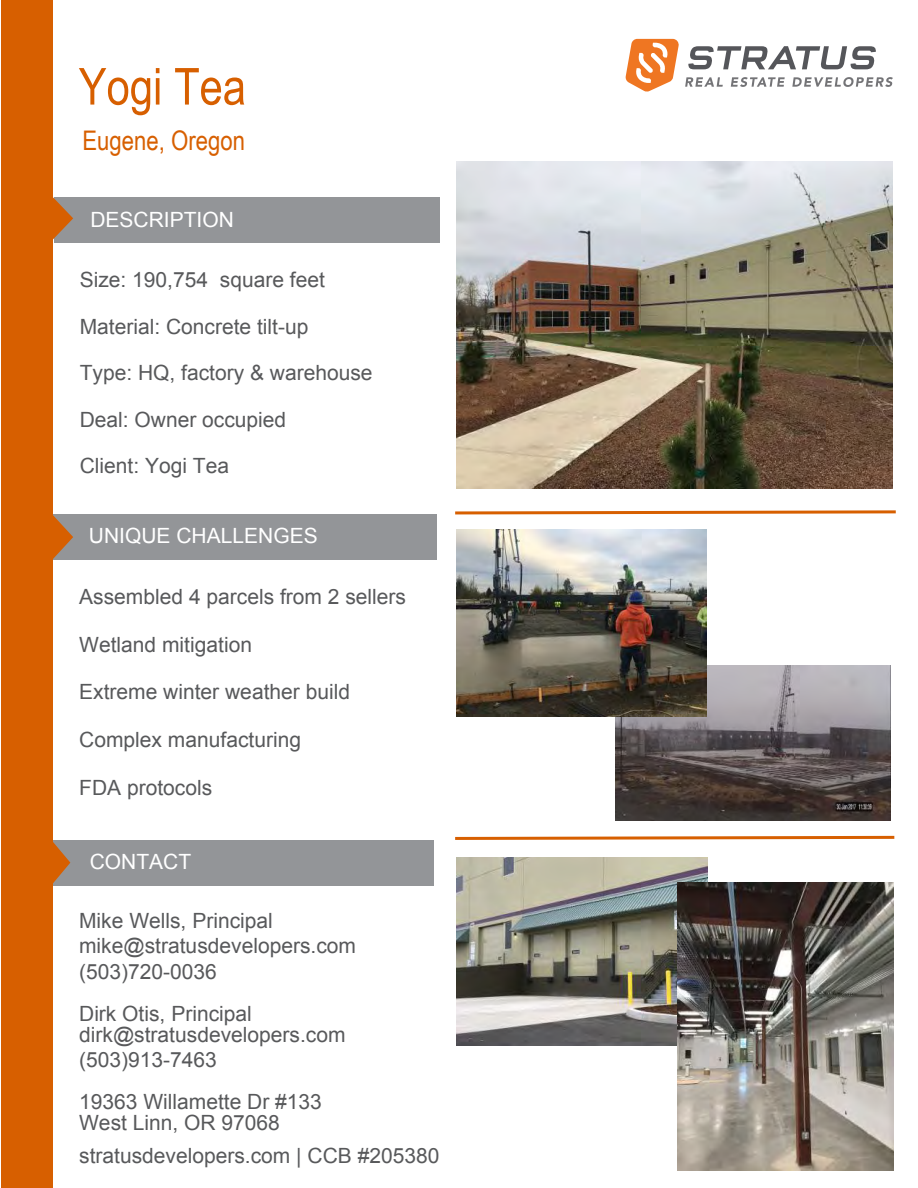
<style>
.page{position:relative;width:918px;height:1188px;background:#fff}
.page>*{position:absolute;margin:0;border:0;box-sizing:border-box;transform-origin:0 0}
.t1{font:51px "Arial Narrow";color:#d75f00}
.t2{font:27px "Arial Narrow";color:#d75f00}
.t3{font:21px/25.2px "Arial";color:#58595b}
.t4{font:21px "Arial";color:#fff}
</style>
<div class="page">
<div style="left:52px;top:515px;width:385px;height:45px;background:#939598"></div>
<div style="left:50px;top:840px;width:384px;height:46px;background:#939598"></div>
<div style="left:54px;top:197px;width:385px;height:46px;background:#939598"></div>
<div style="left:1px;top:0;width:51px;height:1188px;background:#d75f00"></div>
<svg style="left:52px;top:195px;width:21px;height:47px"></svg>
<svg style="left:52px;top:839px;width:18px;height:47px"></svg>
<svg style="left:52px;top:514px;width:21px;height:46px"></svg>
<svg style="left:626px;top:39px;width:53px;height:53px"></svg>
<svg style="left:688px;top:46px;width:188px;height:23px"></svg>
<svg style="left:685px;top:77px;width:38px;height:10px"></svg>
<svg style="left:731px;top:77px;width:54px;height:10px"></svg>
<svg style="left:792px;top:77px;width:101px;height:10px"></svg>
<svg style="left:455px;top:510px;width:441px;height:5px"></svg>
<svg style="left:455px;top:835px;width:440px;height:5px"></svg>
<img style="left:616px;top:666px;width:275px;height:154px">
<img style="left:457px;top:529px;width:249px;height:187px">
<img style="left:457px;top:161px;width:436px;height:327px">
<img style="left:456px;top:857px;width:252px;height:189px">
<img style="left:677px;top:882px;width:217px;height:289px">
<h1 class="t1" style="left:79px;top:49px;width:169px">Yogi Tea</h1>
<p class="t2" style="left:83px;top:120px;width:164px">Eugene, Oregon</p>
<p class="t4" style="left:90px;top:205px;width:145px">DESCRIPTION</p>
<p class="t3" style="left:80px;top:268px;width:247px">Size: 190,754 square feet</p>
<p class="t3" style="left:80px;top:314px;width:230px">Material: Concrete tilt-up</p>
<p class="t3" style="left:80px;top:360px;width:294px">Type: HQ, factory &amp; warehouse</p>
<p class="t3" style="left:80px;top:407px;width:208px">Deal: Owner occupied</p>
<p class="t3" style="left:80px;top:453px;width:151px">Client: Yogi Tea</p>
<p class="t4" style="left:89px;top:522px;width:230px">UNIQUE CHALLENGES</p>
<p class="t3" style="left:79px;top:584px;width:328px">Assembled 4 parcels from 2 sellers</p>
<p class="t3" style="left:79px;top:632px;width:174px">Wetland mitigation</p>
<p class="t3" style="left:79px;top:680px;width:272px">Extreme winter weather build</p>
<p class="t3" style="left:79px;top:727px;width:223px">Complex manufacturing</p>
<p class="t3" style="left:79px;top:775px;width:135px">FDA protocols</p>
<p class="t4" style="left:90px;top:848px;width:103px">CONTACT</p>
<p class="t3" style="left:79px;top:908px;width:278px">Mike Wells, Principal mike@stratusdevelopers.com (503)720-0036</p>
<p class="t3" style="left:79px;top:1003px;width:268px;line-height:21px">Dirk Otis, Principal dirk@stratusdevelopers.com</p>
<p class="t3" style="left:79px;top:1039px;width:244px;line-height:42px">(503)913-7463<br>19363 Willamette Dr #133</p>
<p class="t3" style="left:79px;top:1106px;width:362px;line-height:32.8px">West Linn, OR 97068 stratusdevelopers.com | CCB #205380</p>
</div>
